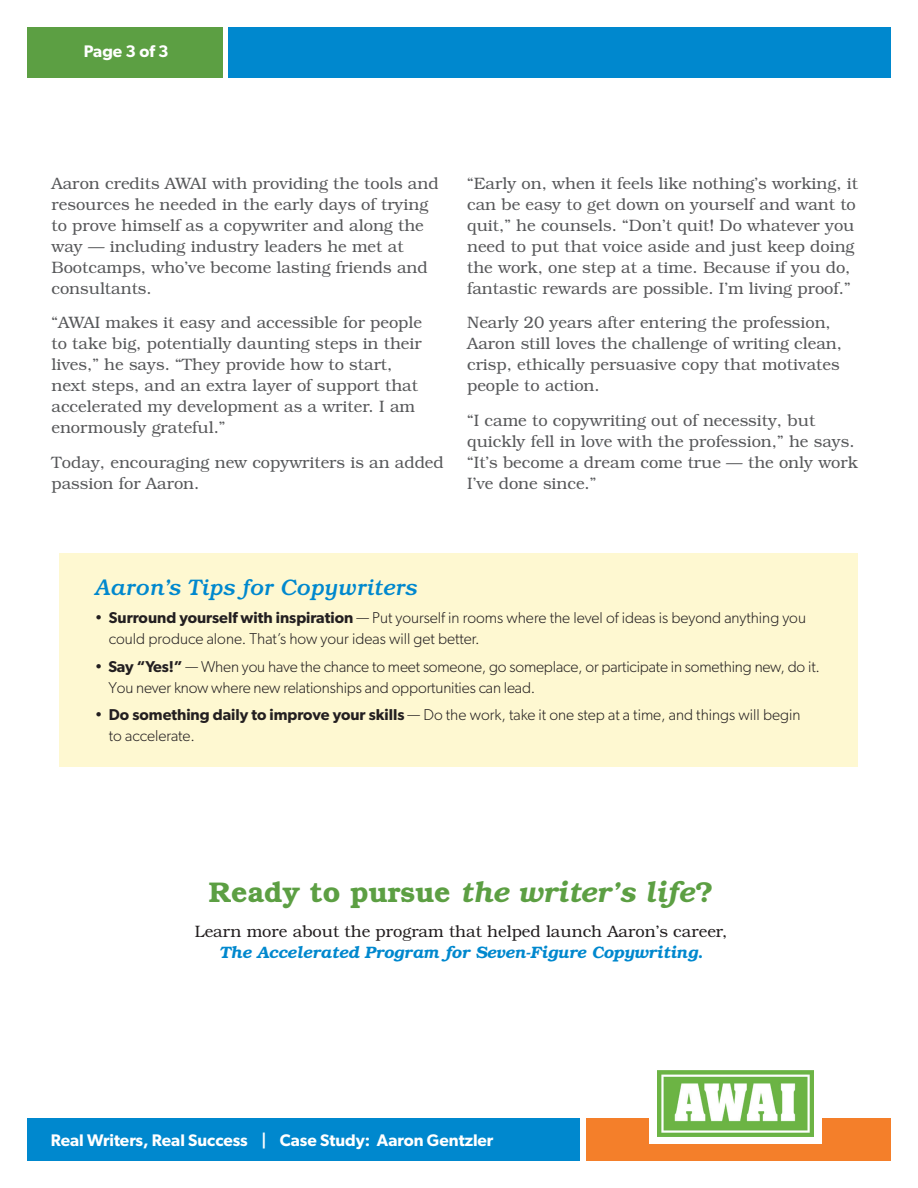
<style>
.page{position:relative;width:918px;height:1188px;background:#fff}
.page>*{position:absolute;margin:0;border:0;box-sizing:border-box;transform-origin:0 0}
.t1{font:italic 600 28.5px "Bookman ITC Std";color:#5c9f43}
.t2{font:italic 500 22.5px "Bookman ITC Std";color:#0088ce}
.t3{font:600 16.8px "Gibson";color:#fff}
.t4{font:300 16.5px/21px "Bookman ITC Std";color:#57585a}
.t5{font:300 16.5px/21px "Bookman ITC Std";color:#231f20;text-align:center}
.t6{font:300 15.75px/21px "Gibson";letter-spacing:-.01em;color:#231f20}
.s1{font-weight:600}
.s2{font-style:normal}
.s3{font-weight:600;font-style:italic;color:#0088ce}
.s4{font-weight:600;color:#0088ce}
</style>
<div class="page">
<div style="left:229px;top:27px;width:662px;height:51px;background:#0088ce"></div>
<div style="left:27px;top:1119px;width:553px;height:42px;background:#0088ce"></div>
<div style="left:27px;top:27px;width:195px;height:51px;background:#5c9f43"></div>
<div style="left:586px;top:1119px;width:305px;height:42px;background:#f47f2a"></div>
<div style="left:649px;top:1061px;width:173px;height:83px;background:#fff"></div>
<img style="left:657px;top:1070px;width:156px;height:66px">
<div style="left:59px;top:553px;width:799px;height:214px;background:#fef8d1"></div>
<p class="t3" style="left:84px;top:42px;width:86px">Page 3 of 3</p>
<p class="t4" style="left:52px;top:174px;width:389px">Aaron credits AWAI with providing the tools and resources he needed in the early days of trying to prove himself as a copywriter and along the way — including industry leaders he met at Bootcamps, who’ve become lasting friends and consultants.</p>
<p class="t4" style="left:52px;top:313px;width:372px">“AWAI makes it easy and accessible for people to take big, potentially daunting steps in their lives,” he says. “They provide how to start, next steps, and an extra layer of support that accelerated my development as a writer. I am enormously grateful.”</p>
<p class="t4" style="left:52px;top:453px;width:394px">Today, encouraging new copywriters is an added passion for Aaron.</p>
<p class="t4" style="left:467px;top:174px;width:393px">“Early on, when it feels like nothing’s working, it can be easy to get down on yourself and want to quit,” he counsels. “Don’t quit! Do whatever you need to put that voice aside and just keep doing the work, one step at a time. Because if you do, fantastic rewards are possible. I’m living proof.”</p>
<p class="t4" style="left:467px;top:313px;width:377px">Nearly 20 years after entering the profession, Aaron still loves the challenge of writing clean, crisp, ethically persuasive copy that motivates people to action.</p>
<p class="t4" style="left:467px;top:411px;width:392px">“I came to copywriting out of necessity, but quickly fell in love with the profession,” he says. “It’s become a dream come true — the only work I’ve done since.”</p>
<h2 class="t2" style="left:95px;top:574px;width:325px">Aaron’s Tips for Copywriters</h2>
<p class="t6" style="left:109px;top:607px;width:699px;text-indent:-14px">• <span class="s1">Surround yourself with inspiration</span> — Put yourself in rooms where the level of ideas is beyond anything you could produce alone. That’s how your ideas will get better.</p>
<p class="t6" style="left:108px;top:656px;width:713px;text-indent:-14px">• <span class="s1">Say “Yes!”</span> — When you have the chance to meet someone, go someplace, or participate in something new, do it.<br>You never know where new relationships and opportunities can lead.</p>
<p class="t6" style="left:109px;top:704px;width:693px;text-indent:-14px">• <span class="s1">Do something daily to improve your skills</span> — Do the work, take it one step at a time, and things will begin to accelerate.</p>
<h1 class="t1" style="left:209px;top:875px;width:506px"><span class="s2">Ready to pursue</span> the writer’s life<span class="s2">?</span></h1>
<p class="t5" style="left:195px;top:922px;width:534px">Learn more about the program that helped launch Aaron’s career,<br><span class="s3">The Accelerated Program for Seven-Figure Copywriting</span><span class="s4">.</span></p>
<p class="t3" style="left:51px;top:1130px;width:444px">Real Writers, Real Success | Case Study: Aaron Gentzler</p>
</div>
